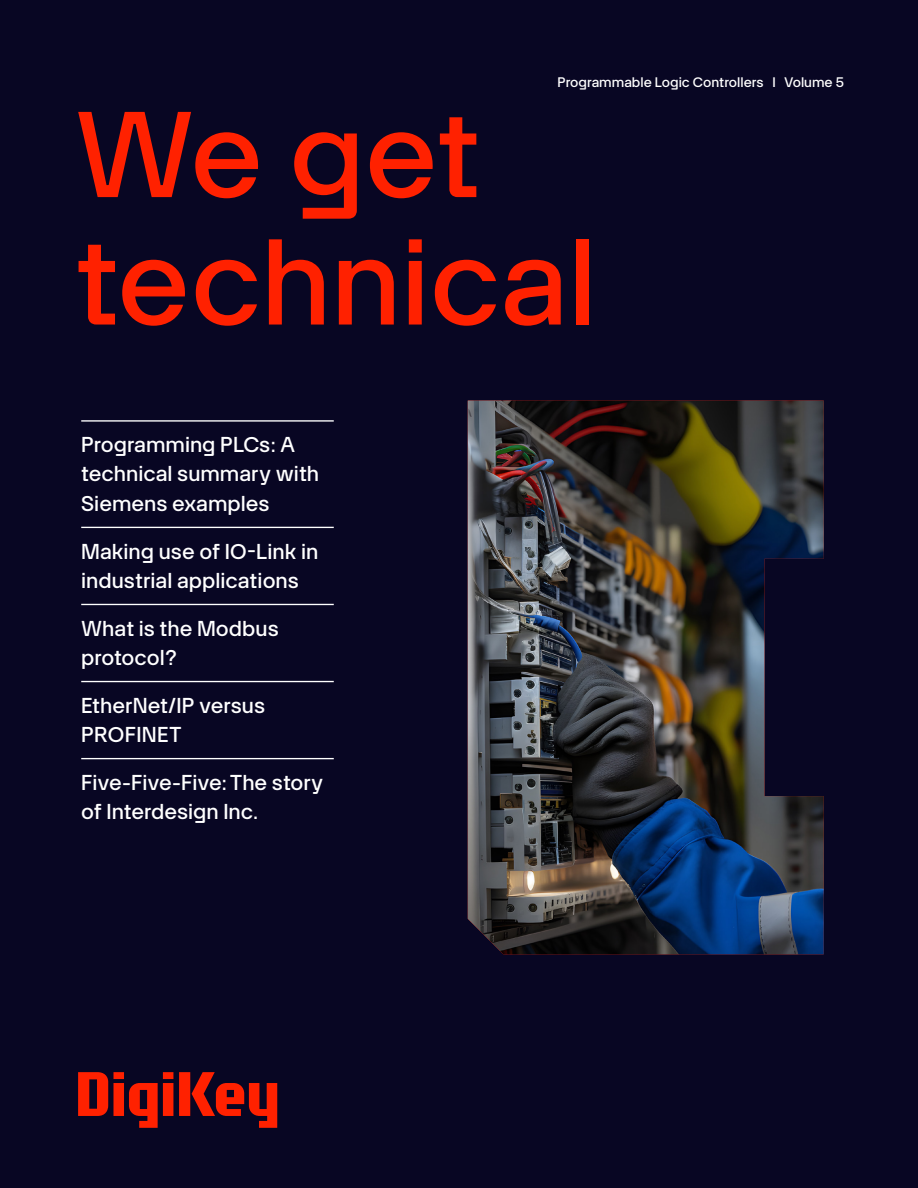
<style>
.page{position:relative;width:918px;height:1188px;background:#080623}
.page>*{position:absolute;margin:0;border:0;box-sizing:border-box;transform-origin:0 0}
.t1{font:120px/127.5px "Digi Key Artex TT";color:#ff2100}
.t2{font:21px/29.4px "Digi Key Artex TT";color:#fff}
.t3{font:13.5px "Digi Key Artex TT";color:#fff}
</style>
<div class="page">
<svg style="left:78px;top:1072px;width:199px;height:56px"></svg>
<hr style="left:81px;top:420px;width:253px;height:2px;background:#fff">
<hr style="left:81px;top:527px;width:253px;height:1px;background:#fff">
<hr style="left:81px;top:604px;width:253px;height:1px;background:#fff">
<hr style="left:81px;top:681px;width:253px;height:1px;background:#fff">
<hr style="left:81px;top:758px;width:253px;height:1px;background:#fff">
<img style="left:468px;top:401px;width:356px;height:553px">
<p class="t3" style="left:558px;top:73px;width:288px">Programmable Logic Controllers I Volume 5</p>
<h1 class="t1" style="left:74px;top:83px;width:524px">We get technical</h1>
<p class="t2" style="left:81px;top:429px;width:239px">Programming PLCs: A technical summary with<br>Siemens examples</p>
<p class="t2" style="left:81px;top:535px;width:239px">Making use of IO-Link in industrial applications</p>
<p class="t2" style="left:81px;top:612px;width:199px">What is the Modbus protocol?</p>
<p class="t2" style="left:81px;top:689px;width:185px">EtherNet/IP versus<br>PROFINET</p>
<p class="t2" style="left:81px;top:766px;width:244px">Five-Five-Five: The story of Interdesign Inc.</p>
</div>
